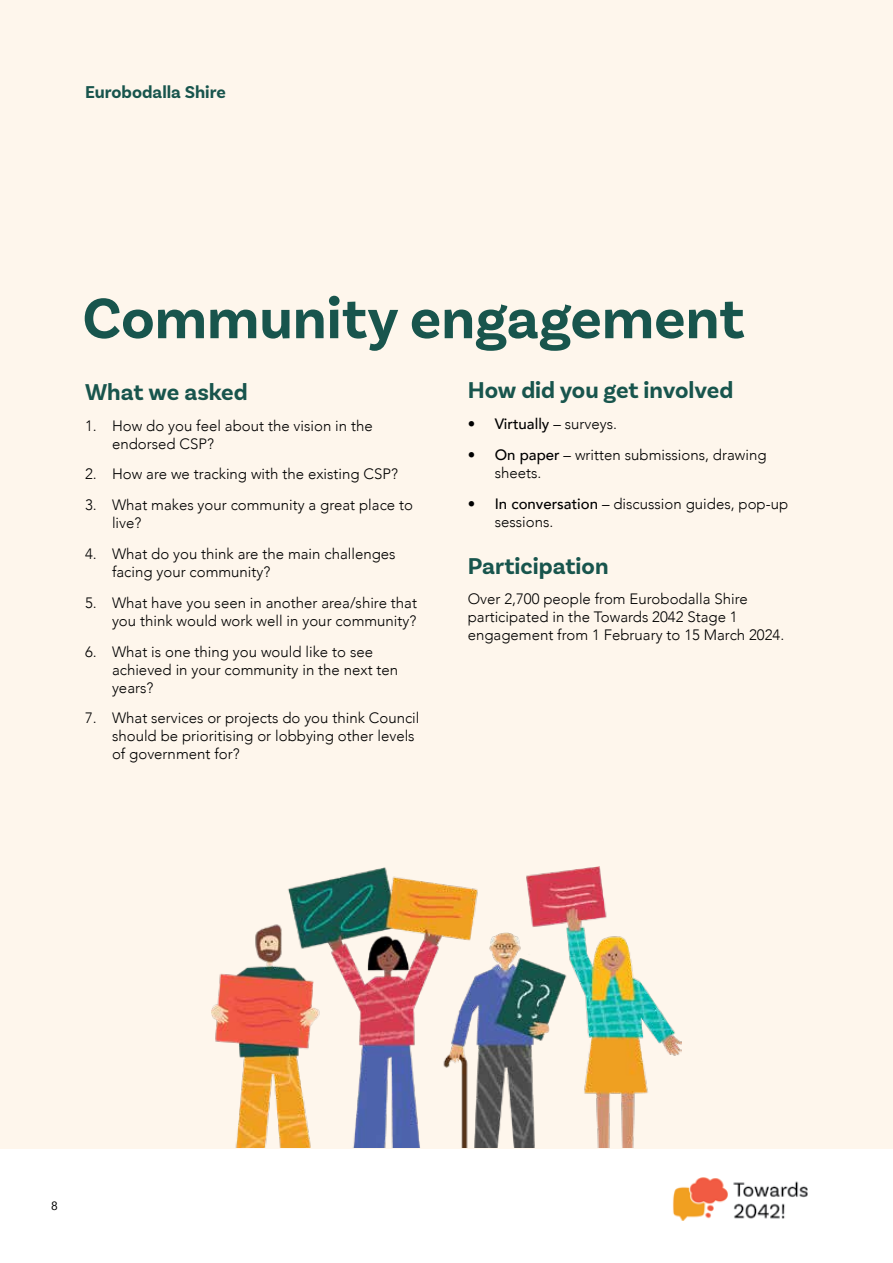
<style>
.page{position:relative;width:893px;height:1263px;background:#fff}
.page>*{position:absolute;margin:0;border:0;box-sizing:border-box;transform-origin:0 0}
.t1{font:700 60px "Basic Sans";color:#18554d}
.t2{font:700 24px "Basic Sans";color:#18554d}
.t3{font:700 18px "Basic Sans";color:#18554d}
.t4{font:300 15px/18px "Avenir";color:#000}
.t5{font:500 15px "Avenir";color:#000}
.t6{font:12px "Avenir";color:#000}
.s1{font-weight:300}
.s2{font-weight:500}
</style>
<div class="page">
<img style="left:672px;top:1178px;width:136px;height:43px">
<div style="left:0;top:0;width:893px;height:1148px;background:#fef6ec"></div>
<img style="left:212px;top:866px;width:469px;height:281px">
<p class="t3" style="left:85px;top:82px;width:142px">Eurobodalla Shire</p>
<h1 class="t1" style="left:82px;top:282px;width:664px">Community engagement</h1>
<h2 class="t2" style="left:85px;top:377px;width:164px">What we asked</h2>
<p class="t4" style="left:112px;top:417px;width:262px;text-indent:-27px">1. How do you feel about the vision in the endorsed CSP?</p>
<p class="t4" style="left:85px;top:465px;width:314px">2. How are we tracking with the existing CSP?</p>
<p class="t4" style="left:112px;top:496px;width:302px;text-indent:-27px">3. What makes your community a great place to live?</p>
<p class="t4" style="left:112px;top:545px;width:285px;text-indent:-27px">4. What do you think are the main challenges facing your community?</p>
<p class="t4" style="left:85px;top:594px;width:333px;text-align:right">5. What have you seen in another area/shire that you think would work well in your community?</p>
<p class="t4" style="left:112px;top:642px;width:288px;text-indent:-27px">6. What is one thing you would like to see achieved in your community in the next ten years?</p>
<p class="t4" style="left:112px;top:709px;width:309px;text-indent:-27px">7. What services or projects do you think Council should be prioritising or lobbying other levels of government for?</p>
<h2 class="t2" style="left:468px;top:376px;width:267px">How did you get involved</h2>
<p class="t5" style="left:468px;top:411px;width:151px">• Virtually <span class="s1">– surveys.</span></p>
<p class="t4" style="left:495px;top:446px;width:273px;text-indent:-27px"><span class="s2">• On paper</span> – written submissions, drawing sheets.</p>
<p class="t4" style="left:495px;top:495px;width:295px;text-indent:-27px"><span class="s2">• In conversation</span> – discussion guides, pop-up sessions.</p>
<h2 class="t2" style="left:468px;top:551px;width:142px">Participation</h2>
<p class="t4" style="left:468px;top:590px;width:318px">Over 2,700 people from Eurobodalla Shire participated in the Towards 2042 Stage 1 engagement from 1 February to 15 March 2024.</p>
<p class="t6" style="left:51px;top:1196px;width:8px">8</p>
</div>
